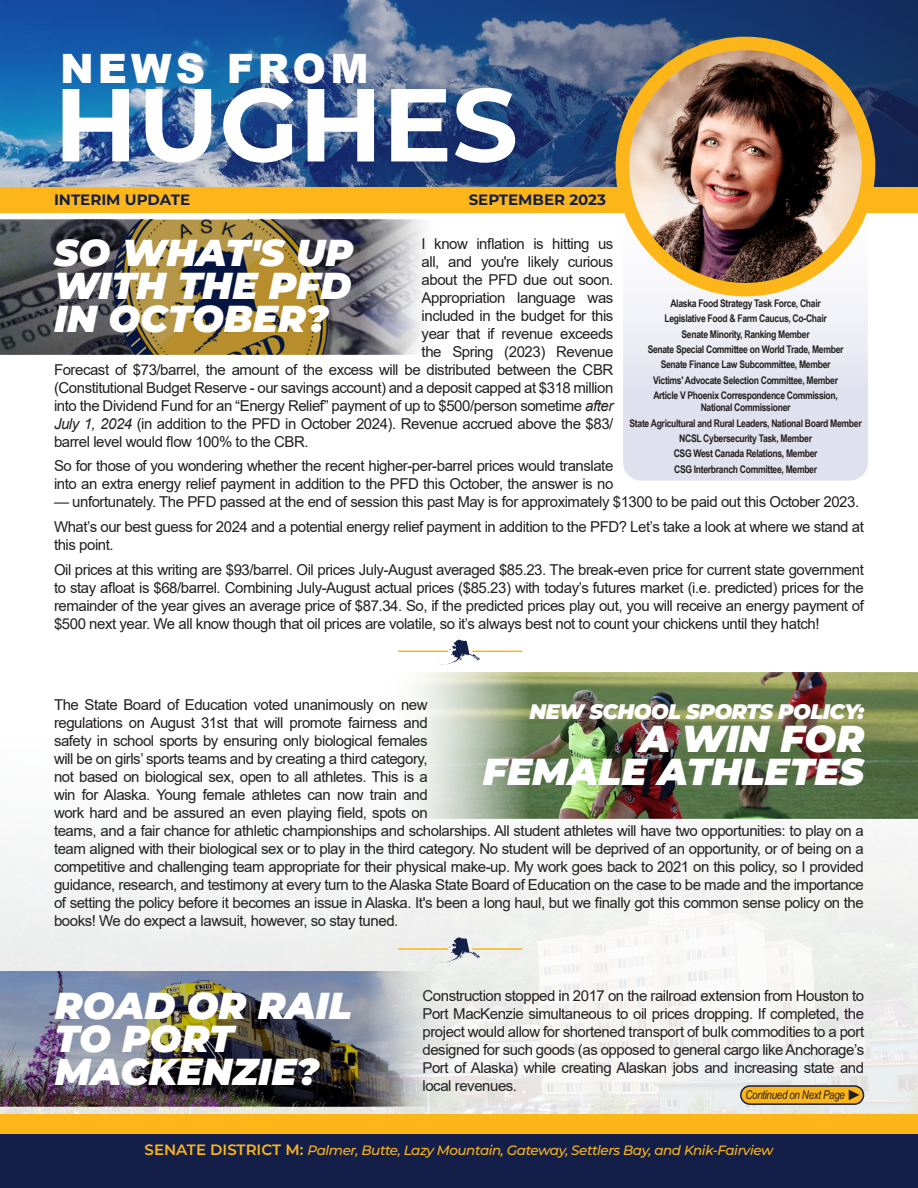
<style>
.page{position:relative;width:918px;height:1188px;background:#fff}
.page>*{position:absolute;margin:0;border:0;box-sizing:border-box;transform-origin:0 0}
.t1{font:700 103.5px "Montserrat";color:#fff}
.t2{font:900 40.5px "Arial";letter-spacing:.1em;color:#fff}
.t3{font:italic 900 37.5px/33px "Montserrat";color:#fff;text-align:justify}
.t4{font:italic 900 21px "Montserrat";letter-spacing:-.03em;color:#fff}
.t5{font:15px/18px "Arial";letter-spacing:-.03em;color:#231f20}
.t6{font:700 15px "Montserrat";color:#141f49}
.t7{font:italic 500 13.5px "Montserrat";letter-spacing:-.03em;color:#fcb619}
.t8{font:italic 12px "Arial Narrow";letter-spacing:-.03em;color:#231f20}
.t9{font:700 10.5px/12.6px "Arial Narrow";letter-spacing:-.03em;color:#231f20;text-align:center}
.s1{font-style:italic}
.s2{font-family:"Arial";font-style:normal;font-size:15px}
.s3{font-weight:600;font-style:normal;font-size:15px}
</style>
<div class="page">
<svg style="left:623px;top:213px;width:245px;height:268px;fill:#e5e4ef"></svg>
<img style="left:0;top:0;width:918px;height:187px">
<div style="left:0;top:187px;width:918px;height:26px;background:#fcb619"></div>
<img style="left:622px;top:43px;width:247px;height:247px;border-radius:123px">
<div style="left:616px;top:37px;width:259px;height:259px;border:14px solid #fcb619;border-radius:50%"></div>
<img style="left:0;top:818px;width:918px;height:297px">
<div style="left:0;top:1124px;width:918px;height:64px;background:#141f49"></div>
<div style="left:0;top:1115px;width:918px;height:19px;background:#fcb619"></div>
<svg style="left:0;top:220px;width:425px;height:134px;background:#726954"></svg>
<div style="left:741px;top:1086px;width:123px;height:18px;background:#fcb619;border-radius:9px"></div>
<div style="left:740px;top:1085px;width:124px;height:20px;border:2px solid #141f49;border-radius:9px"></div>
<img style="left:405px;top:673px;width:513px;height:145px">
<img style="left:0;top:971px;width:448px;height:135px">
<hr style="left:398px;top:948px;width:50px;height:2px;background:#fcb619">
<hr style="left:472px;top:948px;width:50px;height:2px;background:#fcb619">
<svg style="left:438px;top:936px;width:42px;height:27px"></svg>
<hr style="left:398px;top:651px;width:50px;height:1px;background:#fcb619">
<hr style="left:472px;top:651px;width:50px;height:1px;background:#fcb619">
<svg style="left:438px;top:639px;width:42px;height:26px"></svg>
<p class="t2" style="left:60px;top:40px;width:310px">NEWS FROM</p>
<p class="t1" style="left:54px;top:50px;width:466px">HUGHES</p>
<p class="t6" style="left:54px;top:188px;width:138px">INTERIM UPDATE</p>
<p class="t6" style="left:469px;top:188px;width:139px">SEPTEMBER 2023</p>
<p class="t5" style="left:422px;top:234px;width:193px">I know inflation is hitting us</p>
<p class="t5" style="left:422px;top:252px;width:193px">all, and you're likely curious</p>
<p class="t5" style="left:422px;top:270px;width:193px">about the PFD due out soon.</p>
<p class="t5" style="left:422px;top:288px;width:193px">Appropriation language was</p>
<p class="t5" style="left:422px;top:306px;width:193px">included in the budget for this</p>
<p class="t5" style="left:422px;top:324px;width:193px">year that if revenue exceeds</p>
<p class="t5" style="left:422px;top:342px;width:193px">the Spring (2023) Revenue</p>
<p class="t5" style="left:54px;top:360px;width:561px">Forecast of $73/barrel, the amount of the excess will be distributed between the CBR</p>
<p class="t5" style="left:54px;top:378px;width:561px">(Constitutional Budget Reserve - our savings account) and a deposit capped at $318 million</p>
<p class="t5" style="left:54px;top:396px;width:561px">into the Dividend Fund for an “Energy Relief” payment of up to $500/person sometime <span class="s1">after</span></p>
<p class="t5" style="left:54px;top:414px;width:561px"><span class="s1">July 1, 2024</span> (in addition to the PFD in October 2024). Revenue accrued above the $83/</p>
<p class="t5" style="left:54px;top:432px;width:256px">barrel level would flow 100% to the CBR.</p>
<p class="t5" style="left:54px;top:457px;width:561px">So for those of you wondering whether the recent higher-per-barrel prices would translate into an extra energy relief payment in addition to the PFD this October, the answer is no</p>
<p class="t5" style="left:54px;top:493px;width:807px">— unfortunately. The PFD passed at the end of session this past May is for approximately $1300 to be paid out this October 2023.</p>
<p class="t5" style="left:54px;top:518px;width:811px">What’s our best guess for 2024 and a potential energy relief payment in addition to the PFD? Let’s take a look at where we stand at this point.</p>
<p class="t5" style="left:54px;top:560px;width:811px;text-align:justify">Oil prices at this writing are $93/barrel. Oil prices July-August averaged $85.23. The break-even price for current state government to stay afloat is $68/barrel. Combining July-August actual prices ($85.23) with today’s futures market (i.e. predicted) prices for the remainder of the year gives an average price of $87.34. So, if the predicted prices play out, you will receive an energy payment of $500 next year. We all know though that oil prices are volatile, so it’s always best not to count your chickens until they hatch!</p>
<p class="t3" style="left:54px;top:234px;width:301px">SO WHAT'S UP WITH THE PFD IN OCTOBER?</p>
<p class="t9" style="left:670px;top:297px;width:152px">Alaska Food Strategy Task Force, Chair</p>
<p class="t9" style="left:664px;top:312px;width:164px">Legislative Food &amp; Farm Caucus, Co-Chair</p>
<p class="t9" style="left:682px;top:327px;width:130px">Senate Minority, Ranking Member</p>
<p class="t9" style="left:648px;top:342px;width:197px">Senate Special Committee on World Trade, Member</p>
<p class="t9" style="left:661px;top:358px;width:171px">Senate Finance Law Subcommittee, Member</p>
<p class="t9" style="left:653px;top:373px;width:186px">Victims' Advocate Selection Committee, Member</p>
<p class="t9" style="left:653px;top:388px;width:186px">Article V Phoenix Correspondence Commission,<br>National Commissioner</p>
<p class="t9" style="left:630px;top:416px;width:234px">State Agricultural and Rural Leaders, National Board Member</p>
<p class="t9" style="left:679px;top:432px;width:134px">NCSL Cybersecurity Task, Member</p>
<p class="t9" style="left:674px;top:447px;width:145px">CSG West Canada Relations, Member</p>
<p class="t9" style="left:674px;top:462px;width:145px">CSG Interbranch Committee, Member</p>
<p class="t5" style="left:54px;top:696px;width:811px">The State Board of Education voted unanimously on new<br>regulations on August 31st that will promote fairness and<br>safety in school sports by ensuring only biological females<br>will be on girls’ sports teams and by creating a third category,<br>not based on biological sex, open to all athletes. This is a<br>win for Alaska. Young female athletes can now train and<br>work hard and be assured an even playing field, spots on<br>teams, and a fair chance for athletic championships and scholarships. All student athletes will have two opportunities: to play on a team aligned with their biological sex or to play in the third category. No student will be deprived of an opportunity, or of being on a competitive and challenging team appropriate for their physical make-up. My work goes back to 2021 on this policy, so I provided guidance, research, and testimony at every turn to the Alaska State Board of Education on the case to be made and the importance of setting the policy before it becomes an issue in Alaska. It's been a long haul, but we finally got this common sense policy on the books! We do expect a lawsuit, however, so stay tuned.</p>
<p class="t4" style="left:530px;top:695px;width:336px">NEW SCHOOL SPORTS POLICY:</p>
<p class="t3" style="left:483px;top:719px;width:383px;text-align:right">A WIN FOR<br>FEMALE ATHLETES</p>
<p class="t3" style="left:55px;top:986px;width:299px;text-align:left">ROAD OR RAIL<br>TO PORT<br>MACKENZIE?</p>
<p class="t5" style="left:423px;top:986px;width:443px;text-align:justify">Construction stopped in 2017 on the railroad extension from Houston to Port MacKenzie simultaneous to oil prices dropping. If completed, the project would allow for shortened transport of bulk commodities to a port designed for such goods (as opposed to general cargo like Anchorage’s Port of Alaska) while creating Alaskan jobs and increasing state and local revenues.</p>
<p class="t8" style="left:745px;top:1087px;width:118px">Continued on Next Page <span class="s2">►</span></p>
<p class="t7" style="left:145px;top:1141px;width:630px"><span class="s3">SENATE DISTRICT M:</span> Palmer, Butte, Lazy Mountain, Gateway, Settlers Bay, and Knik-Fairview</p>
</div>
